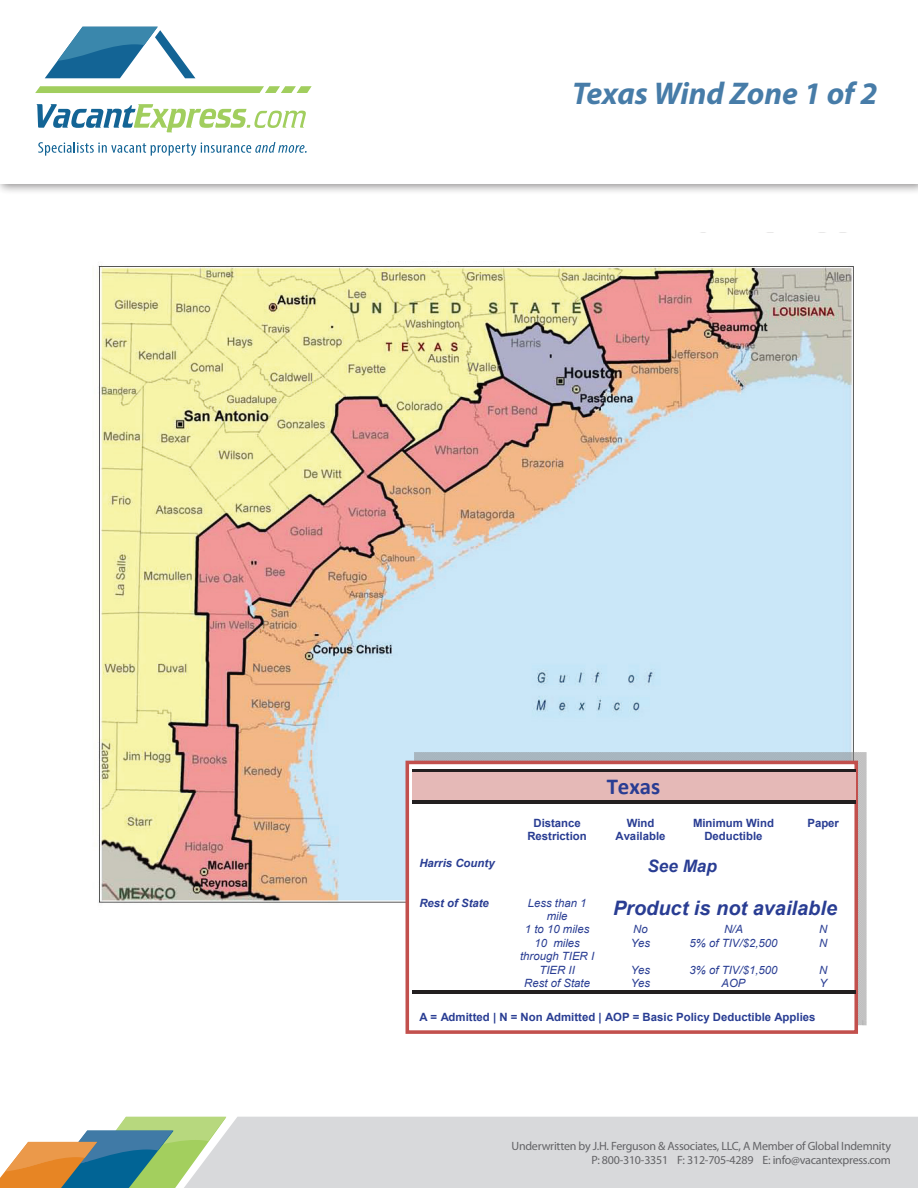
<style>
.page{position:relative;width:918px;height:1188px;background:#fff}
.page>*{position:absolute;margin:0;border:0;box-sizing:border-box;transform-origin:0 0}
.t1{font:italic 700 31.5px "Myriad Pro";color:#477ca8}
.t2{font:700 22.8px "Calibri";color:#293d93}
.t3{font:italic 700 19.95px "Arial";color:#293d93}
.t4{font:italic 700 17.1px "Arial";color:#293d93}
.t5{font:12px/13.5px "Myriad Pro";letter-spacing:-.02em;color:#636366;text-align:right}
.t6{font:700 11.4px/13px "Arial";color:#293d93;text-align:center}
.t7{font:italic 11.4px/13px "Arial";color:#293d93;text-align:center}
.t8{font:italic 700 11.4px "Arial";color:#293d93}
</style>
<div class="page">
<img style="left:701px;top:232px;width:145px;height:1px">
<img style="left:98px;top:265px;width:756px;height:666px">
<img style="left:414px;top:752px;width:453px;height:273px">
<svg style="left:863px;top:1020px;width:4px;height:5px"></svg>
<div style="left:407px;top:762px;width:449px;height:270px;background:#fff"></div>
<div style="left:406px;top:761px;width:452px;height:273px;border:4px solid #c2504d"></div>
<div style="left:412px;top:773px;width:443px;height:27px;background:#e5b9b7"></div>
<svg style="left:412px;top:769px;width:443px;height:4px;background:#534545"></svg>
<hr style="left:412px;top:800px;width:443px;height:4px;background:#231f20">
<hr style="left:412px;top:990px;width:443px;height:3px;background:#231f20">
<div style="left:226px;top:1117px;width:692px;height:71px;background:#d8d9db"></div>
<svg style="left:0;top:1117px;width:226px;height:71px"></svg>
<svg style="left:18px;top:1160px;width:61px;height:11px"></svg>
<div style="left:0;top:0;width:918px;height:196px;background:#231f20;opacity:.5"></div>
<div style="left:0;top:0;width:918px;height:184px;background:#fff"></div>
<svg style="left:38px;top:142px;width:269px;height:14px"></svg>
<svg style="left:37px;top:104px;width:269px;height:28px"></svg>
<svg style="left:45px;top:27px;width:150px;height:51px"></svg>
<svg style="left:35px;top:86px;width:277px;height:7px;background:#aad36f"></svg>
<h1 class="t1" style="left:572px;top:73px;width:307px">Texas Wind Zone 1 of 2</h1>
<h2 class="t2" style="left:607px;top:772px;width:55px">Texas</h2>
<p class="t6" style="left:527px;top:817px;width:61px">Distance<br>Restriction</p>
<p class="t6" style="left:616px;top:817px;width:51px">Wind<br>Available</p>
<p class="t6" style="left:693px;top:817px;width:82px">Minimum Wind<br>Deductible</p>
<p class="t6" style="left:807px;top:817px;width:33px">Paper</p>
<p class="t8" style="left:419px;top:855px;width:77px">Harris County</p>
<h3 class="t4" style="left:648px;top:855px;width:71px">See Map</h3>
<p class="t8" style="left:419px;top:895px;width:71px">Rest of State</p>
<p class="t7" style="left:528px;top:896px;width:60px">Less than 1 mile</p>
<h3 class="t3" style="left:613px;top:895px;width:226px">Product is not available</h3>
<p class="t7" style="left:525px;top:923px;width:66px">1 to 10 miles</p>
<p class="t7" style="left:633px;top:923px;width:16px">No</p>
<p class="t7" style="left:724px;top:923px;width:20px">N/A</p>
<p class="t7" style="left:819px;top:923px;width:10px">N</p>
<p class="t7" style="left:520px;top:936px;width:76px">10 miles through TIER I</p>
<p class="t7" style="left:631px;top:936px;width:21px">Yes</p>
<p class="t7" style="left:689px;top:936px;width:90px">5% of TIV/$2,500</p>
<p class="t7" style="left:819px;top:936px;width:10px">N</p>
<p class="t7" style="left:539px;top:963px;width:37px">TIER II</p>
<p class="t7" style="left:631px;top:963px;width:21px">Yes</p>
<p class="t7" style="left:689px;top:963px;width:90px">3% of TIV/$1,500</p>
<p class="t7" style="left:819px;top:963px;width:10px">N</p>
<p class="t7" style="left:524px;top:977px;width:67px">Rest of State</p>
<p class="t7" style="left:631px;top:977px;width:21px">Yes</p>
<p class="t7" style="left:722px;top:977px;width:25px">AOP</p>
<p class="t7" style="left:820px;top:977px;width:9px">Y</p>
<p class="t6" style="left:419px;top:1011px;width:398px">A = Admitted | N = Non Admitted | AOP = Basic Policy Deductible Applies</p>
<p class="t5" style="left:512px;top:1139px;width:381px">Underwritten by J.H. Ferguson &amp; Associates, LLC, A Member of Global Indemnity<br>P: 800-310-3351 F: 312-705-4289 E: info@vacantexpress.com</p>
</div>
